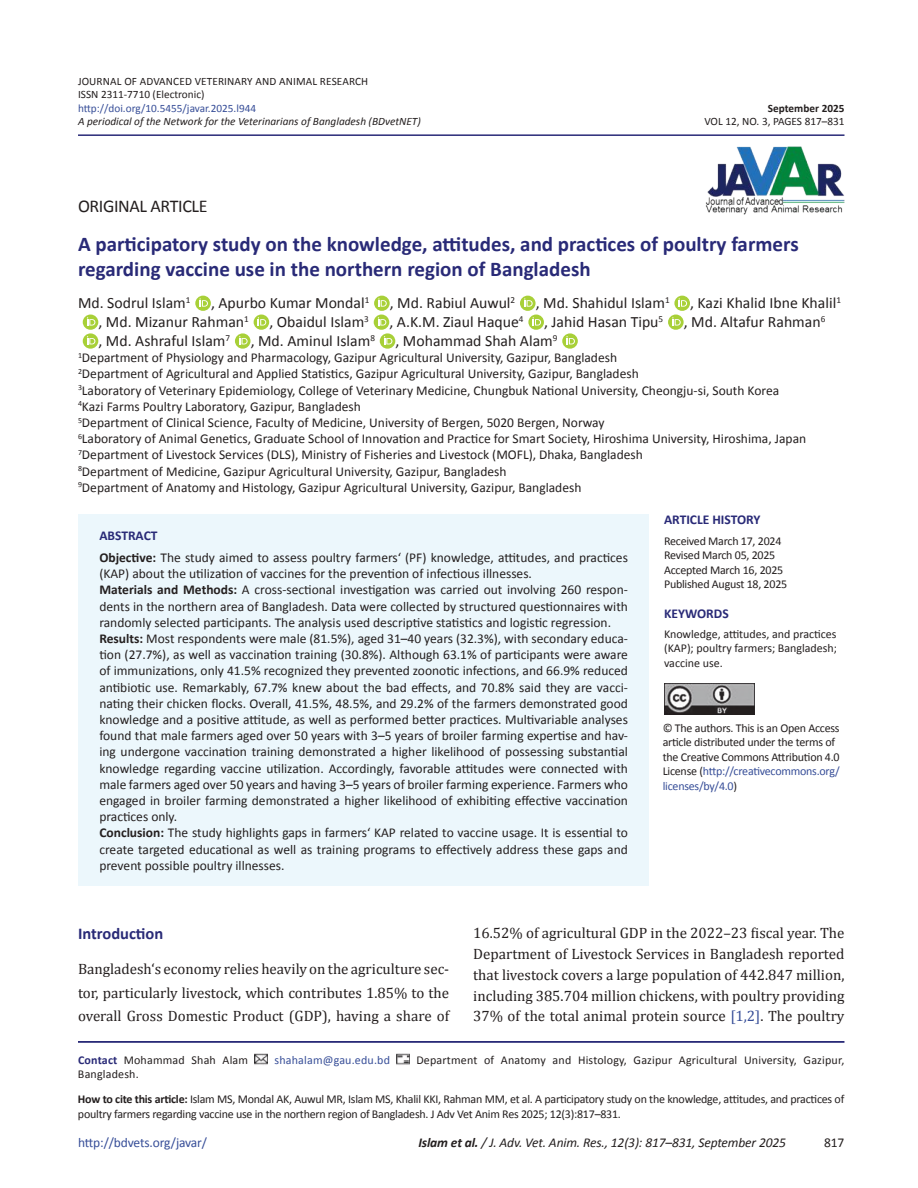
<style>
.page{position:relative;width:918px;height:1188px;background:#fff}
.page>*{position:absolute;margin:0;border:0;box-sizing:border-box;transform-origin:0 0}
.t1{font:700 21px/25.2px "Calibri";color:#292a77}
.t2{font:18px "Calibri";letter-spacing:-.02em;color:#241f1f}
.t3{font:700 16.5px "Calibri";color:#292a77}
.t4{font:15.75px "Calibri";color:#241f1f}
.t5{font:15px/20.9px "Cambria";color:#241f1f;text-align:justify}
.t6{font:13.5px/16.2px "Calibri";color:#241f1f}
.t7{font:italic 13.5px "Calibri";letter-spacing:-.01em;color:#241f1f}
.t8{font:13.5px "Calibri";letter-spacing:-.015em;color:#374e98}
.t9{font:700 13.5px "Calibri";color:#292a77}
.t10{font:12px/14.4px "Calibri";letter-spacing:-.02em;color:#241f1f}
.t11{font:12px "Calibri";letter-spacing:.015em;color:#241f1f}
.t12{font:12px "Calibri";letter-spacing:.015em;color:#374e98}
.t13{font:11.25px/13.5px "Calibri";color:#241f1f}
.t14{font:italic 11.25px "Calibri";color:#241f1f}
.t15{font:11.25px "Calibri";color:#374e98}
.t16{font:700 11.25px "Calibri";color:#241f1f}
.s1{font-weight:700;color:#292a77}
.s2{font-weight:700}
.s3{color:#374e98}
</style>
<div class="page">
<hr style="left:78px;top:134px;width:767px;height:2px;background:#292a77">
<svg style="left:195px;top:295px;width:16px;height:16px"></svg>
<svg style="left:195px;top:296px;width:16px;height:15px"></svg>
<svg style="left:200px;top:298px;width:8px;height:9px"></svg>
<svg style="left:374px;top:295px;width:16px;height:16px"></svg>
<svg style="left:374px;top:296px;width:16px;height:15px"></svg>
<svg style="left:378px;top:298px;width:9px;height:9px"></svg>
<svg style="left:520px;top:295px;width:12px;height:16px"></svg>
<div style="left:520px;top:296px;width:16px;height:15px;background:#a8d038;border-radius:50%"></div>
<svg style="left:524px;top:298px;width:9px;height:9px"></svg>
<svg style="left:678px;top:295px;width:12px;height:16px"></svg>
<svg style="left:674px;top:296px;width:16px;height:15px"></svg>
<svg style="left:679px;top:298px;width:8px;height:9px"></svg>
<svg style="left:82px;top:318px;width:16px;height:12px"></svg>
<svg style="left:83px;top:314px;width:15px;height:16px"></svg>
<svg style="left:87px;top:317px;width:8px;height:9px"></svg>
<svg style="left:253px;top:314px;width:16px;height:16px"></svg>
<svg style="left:258px;top:317px;width:8px;height:9px"></svg>
<svg style="left:373px;top:318px;width:16px;height:12px"></svg>
<svg style="left:374px;top:314px;width:15px;height:16px"></svg>
<svg style="left:378px;top:317px;width:8px;height:9px"></svg>
<svg style="left:528px;top:314px;width:16px;height:16px"></svg>
<svg style="left:533px;top:317px;width:8px;height:9px"></svg>
<svg style="left:668px;top:314px;width:16px;height:16px"></svg>
<svg style="left:672px;top:317px;width:9px;height:9px"></svg>
<svg style="left:83px;top:333px;width:15px;height:16px"></svg>
<svg style="left:87px;top:336px;width:8px;height:8px"></svg>
<svg style="left:235px;top:333px;width:16px;height:16px"></svg>
<svg style="left:239px;top:336px;width:9px;height:8px"></svg>
<svg style="left:380px;top:333px;width:15px;height:16px"></svg>
<svg style="left:384px;top:336px;width:8px;height:8px"></svg>
<svg style="left:562px;top:333px;width:16px;height:16px"></svg>
<svg style="left:566px;top:336px;width:9px;height:8px"></svg>
<hr style="left:78px;top:1041px;width:766px;height:2px;background:#292a77">
<svg style="left:255px;top:1054px;width:13px;height:11px"></svg>
<svg style="left:397px;top:1054px;width:13px;height:11px"></svg>
<img style="left:705px;top:146px;width:140px;height:69px">
<div style="left:78px;top:514px;width:571px;height:371px;background:#ecf7fc"></div>
<img style="left:664px;top:684px;width:91px;height:30px">
<p class="t13" style="left:78px;top:74px;width:292px">JOURNAL OF ADVANCED VETERINARY AND ANIMAL RESEARCH<br>ISSN 2311-7710 (Electronic)</p>
<p class="t15" style="left:78px;top:101px;width:180px">http://doi.org/10.5455/javar.2025.l944</p>
<p class="t16" style="left:768px;top:101px;width:78px">September 2025</p>
<p class="t14" style="left:78px;top:115px;width:344px">A periodical of the Network for the Veterinarians of Bangladesh (BDvetNET)</p>
<p class="t13" style="left:704px;top:114px;width:142px">VOL 12, NO. 3, PAGES 817–831</p>
<h2 class="t2" style="left:78px;top:195px;width:131px">ORIGINAL ARTICLE</h2>
<h1 class="t1" style="left:78px;top:230px;width:722px">A participatory study on the knowledge, attitudes, and practices of poultry farmers regarding vaccine use in the northern region of Bangladesh</h1>
<p class="t4" style="left:78px;top:293px;width:114px">Md. Sodrul Islam<sup>1</sup></p>
<p class="t4" style="left:211px;top:293px;width:160px">, Apurbo Kumar Mondal<sup>1</sup></p>
<p class="t4" style="left:390px;top:293px;width:127px">, Md. Rabiul Auwul<sup>2</sup></p>
<p class="t4" style="left:536px;top:293px;width:135px">, Md. Shahidul Islam<sup>1</sup></p>
<p class="t4" style="left:690px;top:293px;width:152px">, Kazi Khalid Ibne Khalil<sup>1</sup></p>
<p class="t4" style="left:98px;top:312px;width:152px">, Md. Mizanur Rahman<sup>1</sup></p>
<p class="t4" style="left:269px;top:312px;width:101px">, Obaidul Islam<sup>3</sup></p>
<p class="t4" style="left:389px;top:312px;width:136px">, A.K.M. Ziaul Haque<sup>4</sup></p>
<p class="t4" style="left:544px;top:312px;width:121px">, Jahid Hasan Tipu<sup>5</sup></p>
<p class="t4" style="left:684px;top:312px;width:143px">, Md. Altafur Rahman<sup>6</sup></p>
<p class="t4" style="left:98px;top:331px;width:133px">, Md. Ashraful Islam<sup>7</sup></p>
<p class="t4" style="left:251px;top:331px;width:126px">, Md. Aminul Islam<sup>8</sup></p>
<p class="t4" style="left:395px;top:331px;width:164px">, Mohammad Shah Alam<sup>9</sup></p>
<p class="t6" style="left:78px;top:349px;width:730px"><sup>1</sup>Department of Physiology and Pharmacology, Gazipur Agricultural University, Gazipur, Bangladesh<br><sup>2</sup>Department of Agricultural and Applied Statistics, Gazipur Agricultural University, Gazipur, Bangladesh<br><sup>3</sup>Laboratory of Veterinary Epidemiology, College of Veterinary Medicine, Chungbuk National University, Cheongju-si, South Korea <sup>4</sup>Kazi Farms Poultry Laboratory, Gazipur, Bangladesh<br><sup>5</sup>Department of Clinical Science, Faculty of Medicine, University of Bergen, 5020 Bergen, Norway<br><sup>6</sup>Laboratory of Animal Genetics, Graduate School of Innovation and Practice for Smart Society, Hiroshima University, Hiroshima, Japan <sup>7</sup>Department of Livestock Services (DLS), Ministry of Fisheries and Livestock (MOFL), Dhaka, Bangladesh<br><sup>8</sup>Department of Medicine, Gazipur Agricultural University, Gazipur, Bangladesh<br><sup>9</sup>Department of Anatomy and Histology, Gazipur Agricultural University, Gazipur, Bangladesh</p>
<p class="t6" style="left:99px;top:524px;width:530px;line-height:22.2px"><span class="s1">ABSTRACT<br></span><span class="s2">Objective:</span> The study aimed to assess poultry farmers‘ (PF) knowledge, attitudes, and practices</p>
<p class="t6" style="left:99px;top:565px;width:530px">(KAP) about the utilization of vaccines for the prevention of infectious illnesses.<br><span class="s2">Materials and Methods:</span> A cross-sectional investigation was carried out involving 260 respon&shy;dents in the northern area of Bangladesh. Data were collected by structured questionnaires with randomly selected participants. The analysis used descriptive statistics and logistic regression.<br><span class="s2">Results:</span> Most respondents were male (81.5%), aged 31–40 years (32.3%), with secondary educa&shy;tion (27.7%), as well as vaccination training (30.8%). Although 63.1% of participants were aware of immunizations, only 41.5% recognized they prevented zoonotic infections, and 66.9% reduced antibiotic use. Remarkably, 67.7% knew about the bad effects, and 70.8% said they are vacci&shy;nating their chicken flocks. Overall, 41.5%, 48.5%, and 29.2% of the farmers demonstrated good knowledge and a positive attitude, as well as performed better practices. Multivariable analyses found that male farmers aged over 50 years with 3–5 years of broiler farming expertise and hav&shy;ing undergone vaccination training demonstrated a higher likelihood of possessing substantial knowledge regarding vaccine utilization. Accordingly, favorable attitudes were connected with male farmers aged over 50 years and having 3–5 years of broiler farming experience. Farmers who engaged in broiler farming demonstrated a higher likelihood of exhibiting effective vaccination practices only.<br><span class="s2">Conclusion:</span> The study highlights gaps in farmers‘ KAP related to vaccine usage. It is essential to create targeted educational as well as training programs to effectively address these gaps and prevent possible poultry illnesses.</p>
<p class="t9" style="left:664px;top:512px;width:98px">ARTICLE HISTORY</p>
<p class="t10" style="left:664px;top:533px;width:125px">Received March 17, 2024<br>Revised March 05, 2025<br>Accepted March 16, 2025<br>Published August 18, 2025</p>
<p class="t9" style="left:664px;top:605px;width:66px">KEYWORDS</p>
<p class="t10" style="left:664px;top:626px;width:174px;text-align:justify">Knowledge, attitudes, and practices (KAP); poultry farmers; Bangladesh; vaccine use.</p>
<p class="t10" style="left:663px;top:720px;width:179px">© The authors. This is an Open Access article distributed under the terms of the Creative Commons Attribution 4.0<br>License (<span class="s3">http://creativecommons.org/ licenses/by/4.0</span>)</p>
<p class="t3" style="left:78px;top:923px;width:87px">Introduction</p>
<p class="t5" style="left:78px;top:956px;width:373px;line-height:24px">Bangladesh‘s economy relies heavily on the agriculture sec&shy;tor, particularly livestock, which contributes 1.85% to the overall Gross Domestic Product (GDP), having a share of</p>
<p class="t5" style="left:473px;top:923px;width:373px">16.52% of agricultural GDP in the 2022–23 fiscal year. The Department of Livestock Services in Bangladesh reported that livestock covers a large population of 442.847 million, including 385.704 million chickens, with poultry providing 37% of the total animal protein source <span class="s3">[1,2]</span>. The poultry</p>
<p class="t11" style="left:78px;top:1052px;width:172px"><span class="s1">Contact</span> Mohammad Shah Alam</p>
<p class="t12" style="left:275px;top:1052px;width:117px">shahalam@gau.edu.bd</p>
<p class="t11" style="left:416px;top:1052px;width:429px">Department of Anatomy and Histology, Gazipur Agricultural University, Gazipur,</p>
<p class="t10" style="left:78px;top:1061px;width:768px;line-height:24.9px">Bangladesh.<br><span class="s2">How to cite this article:</span> Islam MS, Mondal AK, Auwul MR, Islam MS, Khalil KKI, Rahman MM, et al. A participatory study on the knowledge, attitudes, and practices of</p>
<p class="t10" style="left:78px;top:1106px;width:544px">poultry farmers regarding vaccine use in the northern region of Bangladesh. J Adv Vet Anim Res 2025; 12(3):817–831.</p>
<p class="t8" style="left:78px;top:1134px;width:131px">http://bdvets.org/javar/</p>
<p class="t7" style="left:418px;top:1134px;width:369px"><span class="s2">Islam et al.</span> / J. Adv. Vet. Anim. Res., 12(3): 817–831, September 2025</p>
<p class="t6" style="left:824px;top:1133px;width:22px">817</p>
</div>
